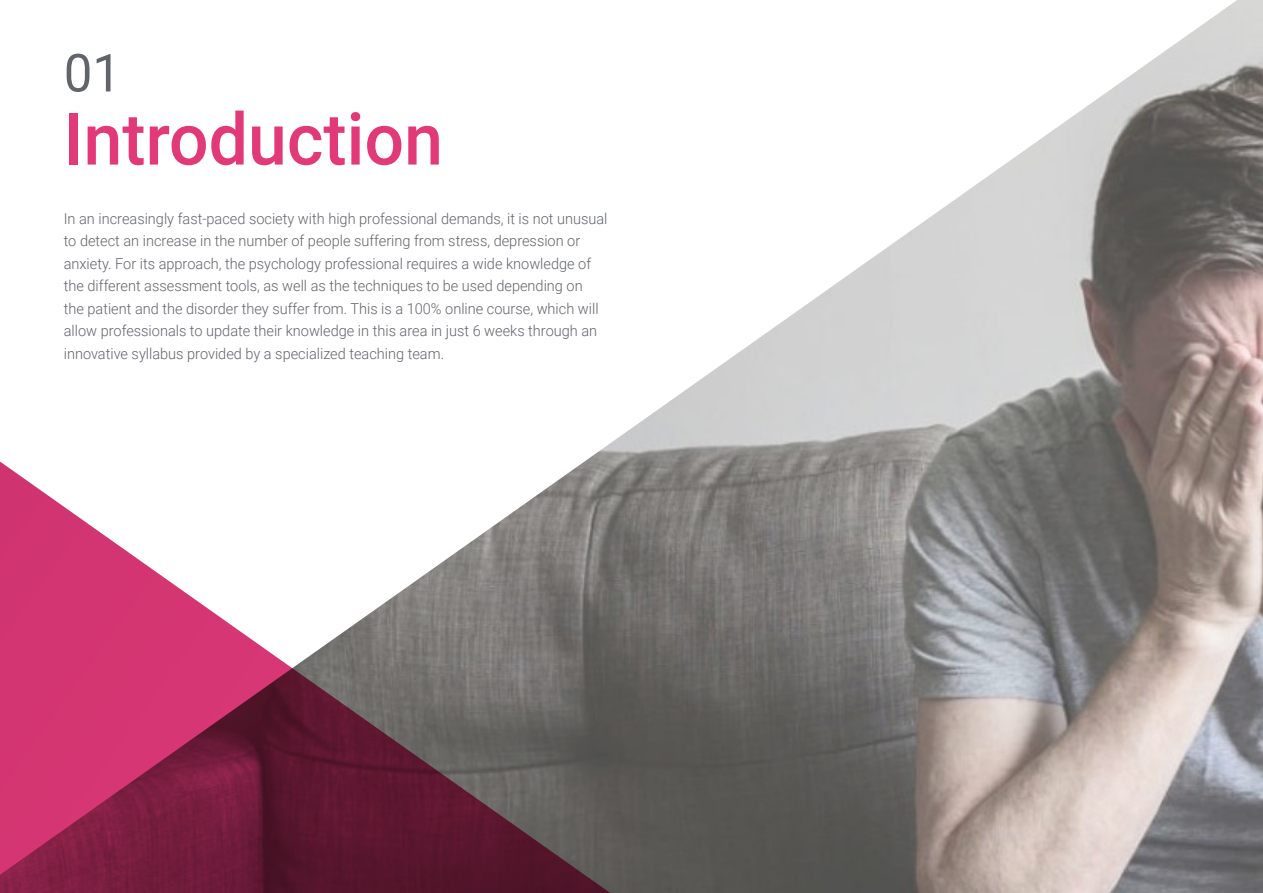
<style>
.page{position:relative;width:1263px;height:893px;background:#fff}
.page>*{position:absolute;margin:0;border:0;box-sizing:border-box;transform-origin:0 0}
.t1{font:500 72px "Roboto";color:#e23a79}
.t2{font:52.5px "Roboto";color:#61646a}
.t3{font:300 15px/22.5px "Roboto";color:#61646a}
</style>
<div class="page">
<img style="left:607px;top:0;width:656px;height:893px">
<svg style="left:0;top:446px;width:640px;height:447px"></svg>
<h2 class="t2" style="left:64px;top:36px;width:59px">01</h2>
<h1 class="t1" style="left:64px;top:89px;width:381px">Introduction</h1>
<p class="t3" style="left:64px;top:207px;width:545px">In an increasingly fast-paced society with high professional demands, it is not unusual to detect an increase in the number of people suffering from stress, depression or anxiety. For its approach, the psychology professional requires a wide knowledge of the different assessment tools, as well as the techniques to be used depending on<br>the patient and the disorder they suffer from. This is a 100% online course, which will allow professionals to update their knowledge in this area in just 6 weeks through an innovative syllabus provided by a specialized teaching team.</p>
</div>
